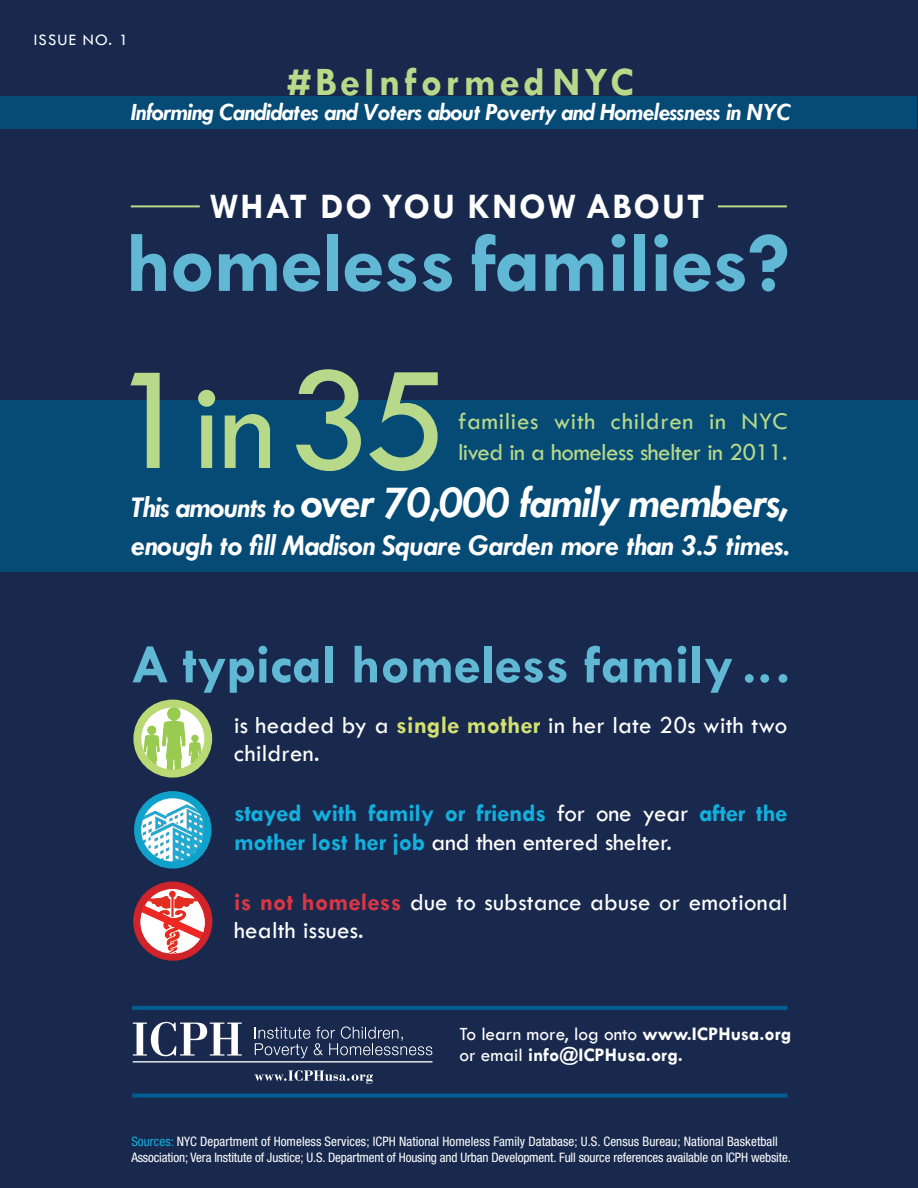
<style>
.page{position:relative;width:918px;height:1188px;background:#19294e}
.page>*{position:absolute;margin:0;border:0;box-sizing:border-box;transform-origin:0 0}
.t1{font:153.45px "Tw Cen";color:#b8d989}
.t2{font:700 87px "Tw Cen";letter-spacing:-.015em;color:#60b8d4}
.t3{font:700 56.1px "Tw Cen";letter-spacing:-.005em;color:#60b8d4}
.t4{font:italic 700 45.75px "Tw Cen";letter-spacing:-.02em;color:#fff}
.t5{font:700 40.8px "Tw Cen";letter-spacing:.1em;color:#b8d989}
.t6{font:700 36.3px "Tw Cen";letter-spacing:.05em;color:#fff}
.t7{font:italic 700 30.45px "Tw Cen";letter-spacing:-.015em;color:#fff}
.t8{font:25.05px/28.3px "Tw Cen";letter-spacing:.01em;color:#fff}
.t9{font:700 25.05px/28.3px "Tw Cen";letter-spacing:-.01em;color:#13b0de}
.t10{font:italic 700 25.05px "Tw Cen";letter-spacing:-.025em;color:#fff}
.t11{font:25.05px/31px "Tw Cen";letter-spacing:-.025em;color:#b8d989}
.t12{font:700 19.35px/20.9px "Tw Cen";color:#fff}
.t13{font:16.5px "Tw Cen";letter-spacing:.075em;color:#fff}
.t14{font:condensed 13.05px/16px "Helvetica Neue";letter-spacing:-.01em;color:#fff}
.s1{font-family:"Gotham HTF";font-size:36.3px}
.s2{font-size:130.2px}
.s3{font-size:30.45px}
.s4{font-weight:700;color:#d3e071}
.s5{font-weight:400;color:#fff}
.s6{font-weight:700;color:#d83745}
.s7{font-weight:400}
.s8{color:#13b0de}
</style>
<div class="page">
<hr style="left:132px;top:1006px;width:655px;height:4px;background:#015e94">
<svg style="left:133px;top:1022px;width:109px;height:34px"></svg>
<svg style="left:255px;top:1026px;width:177px;height:32px"></svg>
<hr style="left:133px;top:1061px;width:300px;height:1px;background:#fff">
<svg style="left:255px;top:1070px;width:118px;height:14px"></svg>
<svg style="left:132px;top:1094px;width:655px;height:4px;fill:#015e94"></svg>
<hr style="left:131px;top:205px;width:69px;height:2px;background:#b8d989">
<hr style="left:718px;top:205px;width:69px;height:2px;background:#b8d989">
<div style="left:1px;top:96px;width:916px;height:33px;background:#054b76"></div>
<div style="left:0;top:400px;width:918px;height:172px;background:#054b76"></div>
<img style="left:137px;top:704px;width:71px;height:70px;border-radius:35px">
<div style="left:133px;top:700px;width:79px;height:78px;border:8px solid #bad874;border-radius:50%"></div>
<img style="left:137px;top:885px;width:72px;height:72px;border-radius:36px">
<div style="left:133px;top:882px;width:79px;height:79px;border:7px solid #d1232a;border-radius:50%"></div>
<img style="left:138px;top:795px;width:70px;height:70px;border-radius:35px">
<div style="left:134px;top:791px;width:78px;height:78px;border:7px solid #10a1cb;border-radius:50%"></div>
<p class="t13" style="left:34px;top:30px;width:96px">ISSUE NO. 1</p>
<p class="t5" style="left:286px;top:58px;width:349px"><span class="s1">#</span>BeInformedNYC</p>
<p class="t10" style="left:131px;top:97px;width:661px">Informing Candidates and Voters about Poverty and Homelessness in NYC</p>
<p class="t6" style="left:210px;top:185px;width:496px">WHAT DO YOU KNOW ABOUT</p>
<p class="t2" style="left:125px;top:211px;width:666px">homeless families?</p>
<p class="t1" style="left:111px;top:327px;width:340px">1<span class="s2">in</span>35</p>
<p class="t11" style="left:458px;top:406px;width:331px">families with children in NYC lived in a homeless shelter in 2011.</p>
<p class="t4" style="left:131px;top:475px;width:659px"><span class="s3">This amounts to</span> over 70,000 family members,</p>
<p class="t7" style="left:131px;top:527px;width:661px">enough to fill Madison Square Garden more than 3.5 times.</p>
<p class="t3" style="left:131px;top:631px;width:661px">A typical homeless family .. .</p>
<p class="t8" style="left:234px;top:710px;width:555px">is headed by a <span class="s4">single mother</span> in her late 20s with two children.</p>
<p class="t9" style="left:234px;top:798px;width:555px">stayed with family or friends <span class="s5">for one year</span> after the mother lost her job <span class="s5">and then entered shelter.</span></p>
<p class="t8" style="left:234px;top:888px;width:555px"><span class="s6">is not homeless</span> due to substance abuse or emotional health issues.</p>
<p class="t12" style="left:459px;top:1023px;width:334px"><span class="s7">To learn more, log onto</span> www.ICPHusa.org <span class="s7">or email</span> info@ICPHusa.org.</p>
<p class="t14" style="left:131px;top:1133px;width:661px"><span class="s8">Sources:</span> NYC Department of Homeless Services; ICPH National Homeless Family Database; U.S. Census Bureau; National Basketball<br>Association; Vera Institute of Justice; U.S. Department of Housing and Urban Development. Full source references available on ICPH website.</p>
</div>
